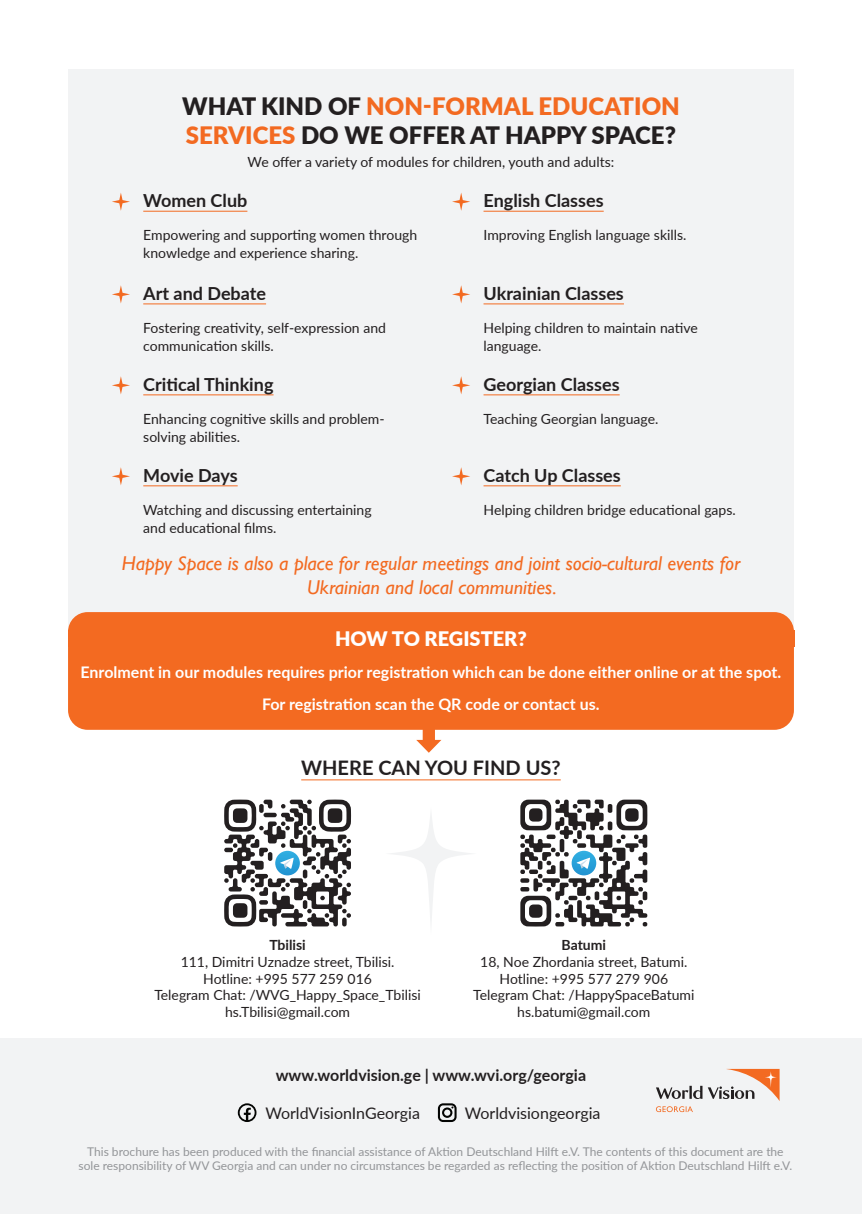
<style>
.page{position:relative;width:862px;height:1214px;background:#fff}
.page>*{position:absolute;margin:0;border:0;box-sizing:border-box;transform-origin:0 0}
.t1{font:900 24px/28.8px "Lato";color:#231f20}
.t2{font:italic 20px/24px "Gill Sans";color:#f36a21;text-align:center}
.t3{font:700 20px "Lato";color:#231f20}
.t4{font:900 20px "Lato";color:#fff}
.t5{font:700 18px "Lato";color:#231f20}
.t6{font:700 16px "Lato";color:#fff}
.t7{font:700 16px "Lato";color:#231f20}
.t8{font:16px "Lato";color:#231f20}
.t9{font:14px/18px "Lato";color:#231f20}
.t10{font:700 14px "Lato";color:#231f20}
.t11{font:12px/14.4px "Lato";color:#939598;text-align:center}
.s1{color:#f36a21}
</style>
<div class="page">
<svg style="left:416px;top:729px;width:30px;height:23px"></svg>
<svg style="left:391px;top:815px;width:80px;height:106px"></svg>
<div style="left:68px;top:69px;width:725px;height:589px;background:#f2f3f4"></div>
<div style="left:0;top:1038px;width:862px;height:175px;background:#f2f3f4"></div>
<div style="left:68px;top:612px;width:726px;height:117px;background:#f36a21;border-radius:20px"></div>
<hr style="left:143px;top:211px;width:104px;height:1px;background:#f36a21">
<svg style="left:112px;top:193px;width:18px;height:18px"></svg>
<hr style="left:143px;top:394px;width:130px;height:1px;background:#f36a21">
<svg style="left:112px;top:376px;width:18px;height:18px"></svg>
<hr style="left:143px;top:303px;width:123px;height:1px;background:#f36a21">
<svg style="left:112px;top:285px;width:18px;height:18px"></svg>
<hr style="left:483px;top:485px;width:138px;height:1px;background:#f36a21">
<svg style="left:452px;top:467px;width:18px;height:18px"></svg>
<hr style="left:483px;top:211px;width:121px;height:1px;background:#f36a21">
<svg style="left:452px;top:193px;width:18px;height:18px"></svg>
<hr style="left:483px;top:394px;width:137px;height:1px;background:#f36a21">
<svg style="left:452px;top:376px;width:18px;height:18px"></svg>
<hr style="left:483px;top:303px;width:141px;height:1px;background:#f36a21">
<svg style="left:452px;top:285px;width:18px;height:18px"></svg>
<hr style="left:143px;top:485px;width:95px;height:1px;background:#f36a21">
<svg style="left:112px;top:467px;width:18px;height:18px"></svg>
<hr style="left:301px;top:779px;width:260px;height:1px;background:#f36a21">
<svg style="left:224px;top:799px;width:127px;height:127px"></svg>
<svg style="left:520px;top:799px;width:127px;height:127px"></svg>
<svg style="left:656px;top:1106px;width:37px;height:5px"></svg>
<svg style="left:656px;top:1068px;width:123px;height:32px"></svg>
<svg style="left:238px;top:1103px;width:18px;height:18px"></svg>
<svg style="left:438px;top:1103px;width:18px;height:18px"></svg>
<p class="t1" style="left:182px;top:91px;width:499px">WHAT KIND OF <span class="s1">NON-FORMAL EDUCATION<br>SERVICES</span> DO WE OFFER AT HAPPY SPACE?</p>
<p class="t9" style="left:248px;top:152px;width:368px">We offer a variety of modules for children, youth and adults:</p>
<p class="t5" style="left:143px;top:187px;width:106px">Women Club</p>
<p class="t9" style="left:143px;top:225px;width:275px">Empowering and supporting women through knowledge and experience sharing.</p>
<p class="t5" style="left:143px;top:280px;width:124px">Art and Debate</p>
<p class="t9" style="left:143px;top:318px;width:244px">Fostering creativity, self-expression and communication skills.</p>
<p class="t5" style="left:143px;top:371px;width:132px">Critical Thinking</p>
<p class="t9" style="left:143px;top:409px;width:243px">Enhancing cognitive skills and problem&shy;solving abilities.</p>
<p class="t5" style="left:143px;top:462px;width:96px">Movie Days</p>
<p class="t9" style="left:143px;top:500px;width:230px">Watching and discussing entertaining and educational films.</p>
<p class="t5" style="left:483px;top:187px;width:122px">English Classes</p>
<p class="t9" style="left:483px;top:225px;width:204px">Improving English language skills.</p>
<p class="t5" style="left:483px;top:280px;width:142px">Ukrainian Classes</p>
<p class="t9" style="left:483px;top:318px;width:216px">Helping children to maintain native language.</p>
<p class="t5" style="left:483px;top:371px;width:138px">Georgian Classes</p>
<p class="t9" style="left:483px;top:409px;width:176px">Teaching Georgian language.</p>
<p class="t5" style="left:483px;top:462px;width:139px">Catch Up Classes</p>
<p class="t9" style="left:483px;top:500px;width:254px">Helping children bridge educational gaps.</p>
<p class="t2" style="left:122px;top:551px;width:620px">Happy Space is also a place for regular meetings and joint socio-cultural events for<br>Ukrainian and local communities.</p>
<p class="t4" style="left:335px;top:623px;width:193px">HOW TO REGISTER?</p>
<p class="t6" style="left:81px;top:660px;width:702px">Enrolment in our modules requires prior registration which can be done either online or at the spot.</p>
<p class="t6" style="left:262px;top:692px;width:339px">For registration scan the QR code or contact us.</p>
<p class="t3" style="left:301px;top:753px;width:261px">WHERE CAN YOU FIND US?</p>
<p class="t10" style="left:269px;top:934px;width:38px">Tbilisi</p>
<p class="t9" style="left:181px;top:952px;width:215px">111, Dimitri Uznadze street, Tbilisi.</p>
<p class="t9" style="left:203px;top:968px;width:170px">Hotline: +995 577 259 016</p>
<p class="t9" style="left:154px;top:985px;width:268px">Telegram Chat: /WVG_Happy_Space_Tbilisi</p>
<p class="t9" style="left:225px;top:1002px;width:127px">hs.Tbilisi@gmail.com</p>
<p class="t10" style="left:561px;top:934px;width:46px">Batumi</p>
<p class="t9" style="left:480px;top:952px;width:209px">18, Noe Zhordania street, Batumi.</p>
<p class="t9" style="left:499px;top:968px;width:170px">Hotline: +995 577 279 906</p>
<p class="t9" style="left:473px;top:985px;width:223px">Telegram Chat: /HappySpaceBatumi</p>
<p class="t9" style="left:517px;top:1002px;width:135px">hs.batumi@gmail.com</p>
<p class="t7" style="left:276px;top:1063px;width:312px">www.worldvision.ge | www.wvi.org/georgia</p>
<p class="t8" style="left:265px;top:1101px;width:156px">WorldVisionInGeorgia</p>
<p class="t8" style="left:465px;top:1101px;width:137px">Worldvisiongeorgia</p>
<p class="t11" style="left:79px;top:1143px;width:715px">This brochure has been produced with the financial assistance of Aktion Deutschland Hilft e.V. The contents of this document are the sole responsibility of WV Georgia and can under no circumstances be regarded as reflecting the position of Aktion Deutschland Hilft e.V.</p>
</div>
